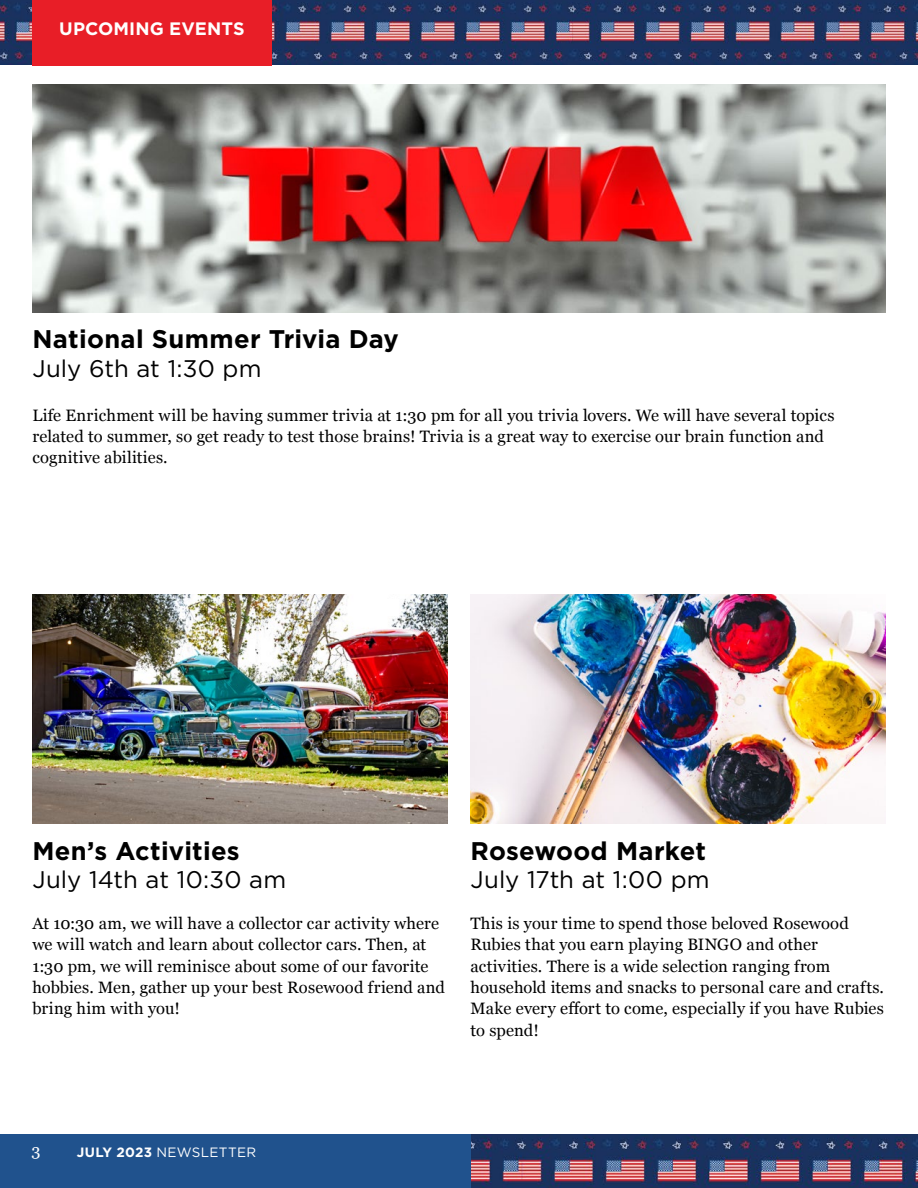
<style>
.page{position:relative;width:918px;height:1188px;background:#fff}
.page>*{position:absolute;margin:0;border:0;box-sizing:border-box;transform-origin:0 0}
.t1{font:700 25.5px "Gotham";letter-spacing:.01em;color:#000}
.t2{font:24px "Gotham";color:#000}
.t3{font:700 18px "Gotham";letter-spacing:.005em;color:#fff}
.t4{font:16.5px/21.3px "Georgia";letter-spacing:.01em;color:#000}
.t5{font:16.5px "Georgia";color:#fff}
.t6{font:13.5px "Gotham";letter-spacing:.025em;color:#fff}
.s1{font-weight:700}
</style>
<div class="page">
<img style="left:471px;top:1135px;width:447px;height:53px">
<div style="left:0;top:1135px;width:471px;height:53px;background:#20528d"></div>
<img style="left:0;top:0;width:918px;height:65px">
<img style="left:32px;top:84px;width:854px;height:229px">
<img style="left:32px;top:595px;width:415px;height:228px">
<img style="left:471px;top:595px;width:415px;height:228px">
<div style="left:32px;top:0;width:240px;height:65px;background:#e81e27"></div>
<p class="t3" style="left:59px;top:16px;width:187px">UPCOMING EVENTS</p>
<h1 class="t1" style="left:32px;top:323px;width:368px">National Summer Trivia Day</h1>
<h2 class="t2" style="left:32px;top:353px;width:231px">July 6th at 1:30 pm</h2>
<p class="t4" style="left:32px;top:404px;width:804px">Life Enrichment will be having summer trivia at 1:30 pm for all you trivia lovers. We will have several topics related to summer, so get ready to test those brains! Trivia is a great way to exercise our brain function and cognitive abilities.</p>
<h1 class="t1" style="left:32px;top:834px;width:209px">Men’s Activities</h1>
<h2 class="t2" style="left:32px;top:864px;width:255px">July 14th at 10:30 am</h2>
<p class="t4" style="left:32px;top:912px;width:414px">At 10:30 am, we will have a collector car activity where we will watch and learn about collector cars. Then, at 1:30 pm, we will reminisce about some of our favorite hobbies. Men, gather up your best Rosewood friend and bring him with you!</p>
<h1 class="t1" style="left:471px;top:834px;width:237px">Rosewood Market</h1>
<h2 class="t2" style="left:471px;top:864px;width:241px">July 17th at 1:00 pm</h2>
<p class="t4" style="left:471px;top:912px;width:415px">This is your time to spend those beloved Rosewood Rubies that you earn playing BINGO and other activities. There is a wide selection ranging from household items and snacks to personal care and crafts.<br>Make every effort to come, especially if you have Rubies to spend!</p>
<p class="t5" style="left:32px;top:1138px;width:11px">3</p>
<p class="t6" style="left:77px;top:1143px;width:181px"><span class="s1">JULY 2023</span> NEWSLETTER</p>
</div>
